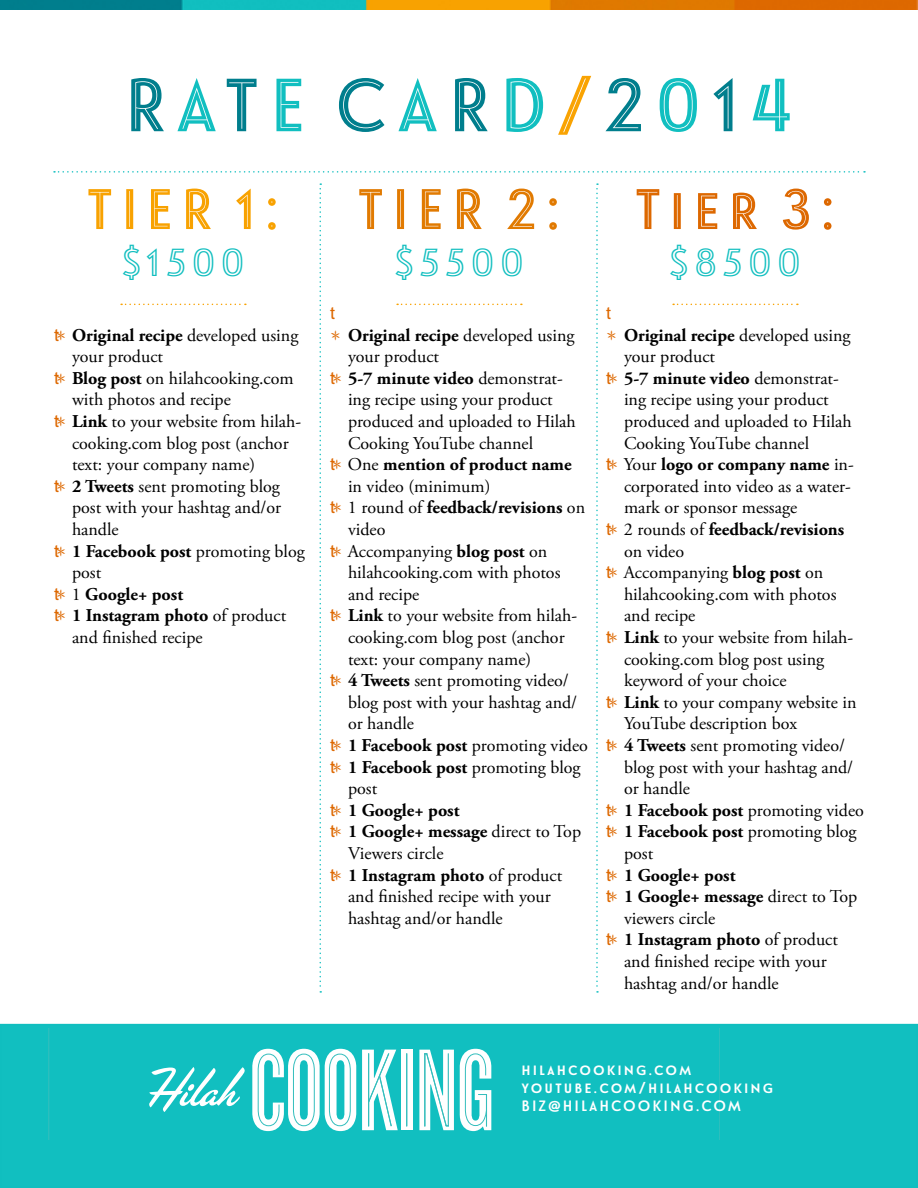
<style>
.page{position:relative;width:918px;height:1188px;background:#fff}
.page>*{position:absolute;margin:0;border:0;box-sizing:border-box;transform-origin:0 0}
.t1{font:109.65px "League Gothic";letter-spacing:-.02em;color:#fff}
.t2{font:75px "Le Havre Layers Cntr Rev";color:#007e8d}
.t3{font:57px "Le Havre Layers Cntr Rev";color:#f8a201}
.t4{font:57px "Le Havre Layers Cntr Rev";color:#e17a01}
.t5{font:57px "Le Havre Layers Cntr Rev";color:#dd6800}
.t6{font:39px "Le Havre Layers Outline Hvy";color:#10bebf}
.t7{font:18px/21.6px "Adobe Garamond Pro";color:#000}
.t8{font:700 18px/21.6px "Adobe Garamond Pro";color:#000}
.t9{font:15px "Le Havre Layers Primary";color:#fff}
.s1{color:#11bfc0}
.s2{color:#f9a302}
.s3{font-family:"Shag Expert Shagbats";font-size:12px;color:#dd6800}
.s4{font-weight:700}
.s5{font-family:"Shag Expert Shagbats";font-weight:400;font-size:12px;color:#dd6800}
.s6{font-weight:400}
</style>
<div class="page">
<img style="left:0;top:0;width:918px;height:10px">
<svg style="left:596px;top:183px;width:2px;height:810px"></svg>
<svg style="left:320px;top:183px;width:1px;height:810px"></svg>
<svg style="left:54px;top:171px;width:811px;height:2px"></svg>
<svg style="left:121px;top:304px;width:125px;height:1px"></svg>
<svg style="left:397px;top:304px;width:125px;height:1px"></svg>
<svg style="left:673px;top:304px;width:125px;height:1px"></svg>
<div style="left:1px;top:1025px;width:916px;height:162px;background:#11bfc0"></div>
<div style="left:0;top:1024px;width:918px;height:164px;border:2px solid #10bebf"></div>
<svg style="left:49px;top:1028px;width:671px;height:112px"></svg>
<p class="t2" style="left:120px;top:63px;width:680px">R<span class="s1">A</span>T<span class="s1">E</span> C<span class="s1">A</span>R<span class="s1">D</span><span class="s2">/</span>2<span class="s1">0</span>1<span class="s1">4</span></p>
<p class="t3" style="left:82px;top:177px;width:203px">TIER 1:</p>
<p class="t6" style="left:119px;top:241px;width:130px">$1500</p>
<p class="t7" style="left:72px;top:325px;width:228px;text-indent:-16px"><span class="s3">p</span> <span class="s4">Original recipe</span> developed using your product</p>
<p class="t7" style="left:72px;top:368px;width:223px;text-indent:-16px"><span class="s3">p</span> <span class="s4">Blog post</span> on hilahcooking.com with photos and recipe</p>
<p class="t7" style="left:72px;top:411px;width:231px;text-indent:-16px"><span class="s3">p</span> <span class="s4">Link</span> to your website from hilah&shy;cooking.com blog post (anchor text: your company name)</p>
<p class="t7" style="left:72px;top:476px;width:211px;text-align:justify;text-indent:-16px"><span class="s3">p</span> <span class="s4">2 Tweets</span> sent promoting blog post with your hashtag and/or handle</p>
<p class="t7" style="left:72px;top:541px;width:234px;text-indent:-16px"><span class="s3">p</span> <span class="s4">1 Facebook post</span> promoting blog post</p>
<p class="t8" style="left:56px;top:584px;width:129px"><span class="s5">p</span> <span class="s6">1</span> Google+ post</p>
<p class="t7" style="left:72px;top:606px;width:216px;text-indent:-16px"><span class="s3">p</span> <span class="s4">1 Instagram photo</span> of product and finished recipe</p>
<p class="t4" style="left:353px;top:177px;width:213px">TIER 2:</p>
<p class="t6" style="left:391px;top:241px;width:137px">$5500</p>
<p class="t7" style="left:348px;top:325px;width:228px;text-indent:-18px"><span class="s3">p</span> <span class="s4">Original recipe</span> developed using your product</p>
<p class="t7" style="left:348px;top:368px;width:229px;text-indent:-16px"><span class="s3">p</span> <span class="s4">5-7 minute video</span> demonstrat&shy;ing recipe using your product produced and uploaded to Hilah<br>Cooking YouTube channel</p>
<p class="t8" style="left:348px;top:454px;width:225px;text-indent:-16px"><span class="s5">p</span> <span class="s6">One</span> mention of product name <span class="s6">in video (minimum)</span></p>
<p class="t8" style="left:348px;top:497px;width:239px;text-indent:-16px"><span class="s5">p</span> <span class="s6">1 round of</span> feedback/revisions <span class="s6">on video</span></p>
<p class="t7" style="left:348px;top:541px;width:214px;text-indent:-16px"><span class="s3">p</span> Accompanying <span class="s4">blog post</span> on hilahcooking.com with photos and recipe</p>
<p class="t7" style="left:348px;top:606px;width:231px;text-indent:-16px"><span class="s3">p</span> <span class="s4">Link</span> to your website from hilah&shy;cooking.com blog post (anchor text: your company name)</p>
<p class="t7" style="left:348px;top:670px;width:231px;text-indent:-16px"><span class="s3">p</span> <span class="s4">4 Tweets</span> sent promoting video/ blog post with your hashtag and/ or handle</p>
<p class="t7" style="left:332px;top:735px;width:258px"><span class="s3">p</span> <span class="s4">1 Facebook post</span> promoting video</p>
<p class="t7" style="left:348px;top:757px;width:234px;text-indent:-16px"><span class="s3">p</span> <span class="s4">1 Facebook post</span> promoting blog post</p>
<p class="t8" style="left:332px;top:800px;width:129px"><span class="s5">p</span> 1 Google+ post</p>
<p class="t7" style="left:348px;top:822px;width:235px;text-indent:-16px"><span class="s3">p</span> <span class="s4">1 Google+ message</span> direct to Top<br>Viewers circle</p>
<p class="t7" style="left:348px;top:865px;width:216px;text-indent:-16px"><span class="s3">p</span> <span class="s4">1 Instagram photo</span> of product and finished recipe with your hashtag and/or handle</p>
<p class="t5" style="left:630px;top:177px;width:211px">Tier 3:</p>
<p class="t6" style="left:666px;top:241px;width:139px">$8500</p>
<p class="t7" style="left:624px;top:325px;width:228px;text-indent:-18px"><span class="s3">p</span> <span class="s4">Original recipe</span> developed using your product</p>
<p class="t7" style="left:624px;top:368px;width:229px;text-indent:-16px"><span class="s3">p</span> <span class="s4">5-7 minute video</span> demonstrat&shy;ing recipe using your product produced and uploaded to Hilah<br>Cooking YouTube channel</p>
<p class="t7" style="left:624px;top:454px;width:231px;text-indent:-16px"><span class="s3">p</span> Your <span class="s4">logo or company name</span> in&shy;corporated into video as a water&shy;mark or sponsor message</p>
<p class="t8" style="left:624px;top:519px;width:222px;text-indent:-16px"><span class="s5">p</span> <span class="s6">2 rounds of</span> feedback/revisions <span class="s6">on video</span></p>
<p class="t7" style="left:624px;top:562px;width:214px;text-indent:-16px"><span class="s3">p</span> Accompanying <span class="s4">blog post</span> on hilahcooking.com with photos and recipe</p>
<p class="t7" style="left:624px;top:627px;width:231px;text-indent:-16px"><span class="s3">p</span> <span class="s4">Link</span> to your website from hilah&shy;cooking.com blog post using keyword of your choice</p>
<p class="t7" style="left:624px;top:692px;width:234px;text-indent:-16px"><span class="s3">p</span> <span class="s4">Link</span> to your company website in<br>YouTube description box</p>
<p class="t7" style="left:624px;top:735px;width:231px;text-indent:-16px"><span class="s3">p</span> <span class="s4">4 Tweets</span> sent promoting video/ blog post with your hashtag and/ or handle</p>
<p class="t7" style="left:608px;top:800px;width:258px"><span class="s3">p</span> <span class="s4">1 Facebook post</span> promoting video</p>
<p class="t7" style="left:624px;top:822px;width:234px;text-indent:-16px"><span class="s3">p</span> <span class="s4">1 Facebook post</span> promoting blog post</p>
<p class="t8" style="left:608px;top:864px;width:129px"><span class="s5">p</span> 1 Google+ post</p>
<p class="t7" style="left:624px;top:886px;width:235px;text-indent:-16px"><span class="s3">p</span> <span class="s4">1 Google+ message</span> direct to Top viewers circle</p>
<p class="t7" style="left:624px;top:930px;width:216px;text-indent:-16px"><span class="s3">p</span> <span class="s4">1 Instagram photo</span> of product and finished recipe with your hashtag and/or handle</p>
<p class="t1" style="left:148px;top:1028px;width:349px"><sup>Hilah</sup> COOKING</p>
<p class="t9" style="left:521px;top:1061px;width:173px">hilahcooking.com</p>
<p class="t9" style="left:521px;top:1079px;width:255px">youtube.com/hilahcooking</p>
<p class="t9" style="left:521px;top:1097px;width:223px">BIZ@HILAHCOOKING.COM</p>
</div>
